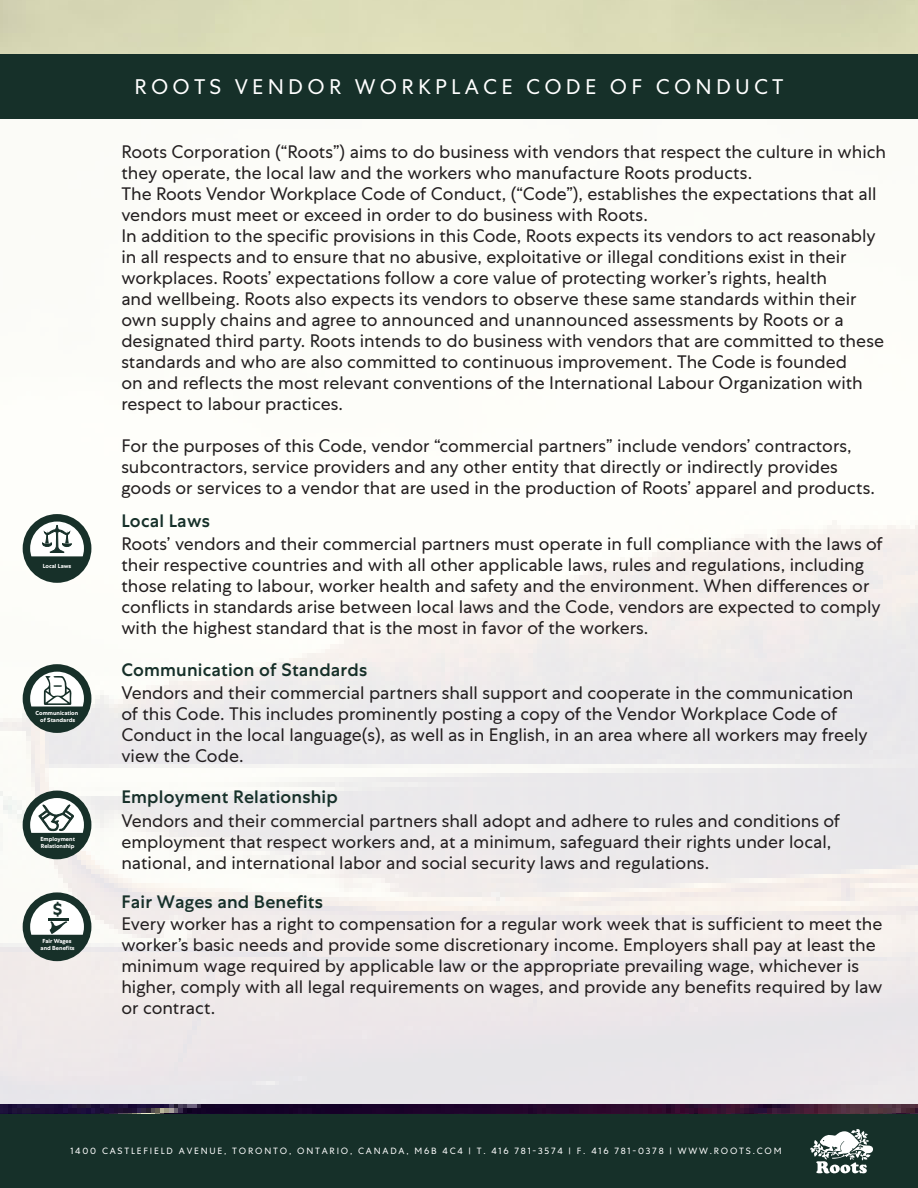
<style>
.page{position:relative;width:918px;height:1188px;background:#fff}
.page>*{position:absolute;margin:0;border:0;box-sizing:border-box;transform-origin:0 0}
.t1{font:21px "Centra No 1";letter-spacing:.2em;color:#fff}
.t2{font:18px/21px "Centra No 1";color:#231f20}
.t3{font:500 18px "Centra No 1";letter-spacing:.01em;color:#163029}
.t4{font:700 17.1px "Centra No 1";color:#173029}
.t5{font:9px "Centra No 1";letter-spacing:.2em;color:#fff}
.t6{font:700 5.85px/7.1px "Centra No 1";color:#fff;text-align:center}
</style>
<div class="page">
<img style="left:0;top:0;width:918px;height:1115px">
<div style="left:0;top:119px;width:918px;height:985px;background:linear-gradient(to bottom,#fffffc,#ebe6e8)"></div>
<div style="left:0;top:54px;width:918px;height:65px;background:#163029"></div>
<div style="left:0;top:1115px;width:918px;height:73px;background:#163029"></div>
<svg style="left:810px;top:1129px;width:63px;height:44px"></svg>
<div style="left:23px;top:514px;width:68px;height:69px;background:#173029;border-radius:50%"></div>
<svg style="left:28px;top:525px;width:56px;height:52px"></svg>
<div style="left:23px;top:664px;width:68px;height:69px;background:#173029;border-radius:50%"></div>
<div style="left:30px;top:672px;width:54px;height:53px;background:#fff;border-radius:50%"></div>
<svg style="left:28px;top:676px;width:56px;height:51px"></svg>
<div style="left:23px;top:791px;width:68px;height:68px;background:#173029;border-radius:50%"></div>
<div style="left:30px;top:798px;width:54px;height:54px;background:#fff;border-radius:50%"></div>
<svg style="left:28px;top:804px;width:56px;height:50px"></svg>
<div style="left:23px;top:892px;width:68px;height:69px;background:#173029;border-radius:50%"></div>
<div style="left:30px;top:900px;width:54px;height:54px;background:#fff;border-radius:50%"></div>
<svg style="left:28px;top:921px;width:56px;height:35px"></svg>
<hr style="left:48px;top:918px;width:21px;height:3px;background:#173029">
<p class="t6" style="left:43px;top:562px;width:30px">Local Laws</p>
<p class="t6" style="left:36px;top:709px;width:44px">Communication of Standards</p>
<p class="t6" style="left:41px;top:836px;width:36px;text-align:left">Employment<br>Relationship</p>
<p class="t4" style="left:53px;top:899px;width:11px">$</p>
<p class="t6" style="left:41px;top:938px;width:36px">Fair Wages and Benefits</p>
<p class="t1" style="left:134px;top:74px;width:651px">ROOTS VENDOR WORKPLACE CODE OF CONDUCT</p>
<p class="t1" style="left:184px;top:74px;width:651px">ROOTS VENDOR WORKPLACE CODE OF CONDUCT</p>
<p class="t2" style="left:121px;top:141px;width:766px">Roots Corporation (“Roots”) aims to do business with vendors that respect the culture in which they operate, the local law and the workers who manufacture Roots products.</p>
<p class="t2" style="left:121px;top:183px;width:757px">The Roots Vendor Workplace Code of Conduct, (“Code”), establishes the expectations that all vendors must meet or exceed in order to do business with Roots.</p>
<p class="t2" style="left:121px;top:225px;width:764px">In addition to the specific provisions in this Code, Roots expects its vendors to act reasonably in all respects and to ensure that no abusive, exploitative or illegal conditions exist in their workplaces. Roots’ expectations follow a core value of protecting worker’s rights, health<br>and wellbeing. Roots also expects its vendors to observe these same standards within their own supply chains and agree to announced and unannounced assessments by Roots or a designated third party. Roots intends to do business with vendors that are committed to these standards and who are also committed to continuous improvement. The Code is founded<br>on and reflects the most relevant conventions of the International Labour Organization with respect to labour practices.</p>
<p class="t2" style="left:121px;top:435px;width:755px">For the purposes of this Code, vendor “commercial partners” include vendors’ contractors, subcontractors, service providers and any other entity that directly or indirectly provides goods or services to a vendor that are used in the production of Roots’ apparel and products.</p>
<p class="t2" style="left:121px;top:533px;width:763px">Roots’ vendors and their commercial partners must operate in full compliance with the laws of their respective countries and with all other applicable laws, rules and regulations, including those relating to labour, worker health and safety and the environment. When differences or conflicts in standards arise between local laws and the Code, vendors are expected to comply with the highest standard that is the most in favor of the workers.</p>
<p class="t3" style="left:121px;top:510px;width:90px">Local Laws</p>
<p class="t3" style="left:121px;top:659px;width:247px">Communication of Standards</p>
<p class="t2" style="left:121px;top:682px;width:748px">Vendors and their commercial partners shall support and cooperate in the communication of this Code. This includes prominently posting a copy of the Vendor Workplace Code of Conduct in the local language(s), as well as in English, in an area where all workers may freely view the Code.</p>
<p class="t3" style="left:121px;top:786px;width:218px">Employment Relationship</p>
<p class="t2" style="left:121px;top:810px;width:720px">Vendors and their commercial partners shall adopt and adhere to rules and conditions of employment that respect workers and, at a minimum, safeguard their rights under local, national, and international labor and social security laws and regulations.</p>
<p class="t3" style="left:121px;top:891px;width:203px">Fair Wages and Benefits</p>
<p class="t2" style="left:121px;top:913px;width:763px">Every worker has a right to compensation for a regular work week that is sufficient to meet the worker’s basic needs and provide some discretionary income. Employers shall pay at least the minimum wage required by applicable law or the appropriate prevailing wage, whichever is higher, comply with all legal requirements on wages, and provide any benefits required by law or contract.</p>
<p class="t5" style="left:70px;top:1146px;width:713px">1400 CASTLEFIELD AVENUE, TORONTO, ONTARIO, CANADA, M6B 4C4 | T. 416 781-3574 | F. 416 781-0378 | WWW.ROOTS.COM</p>
</div>
